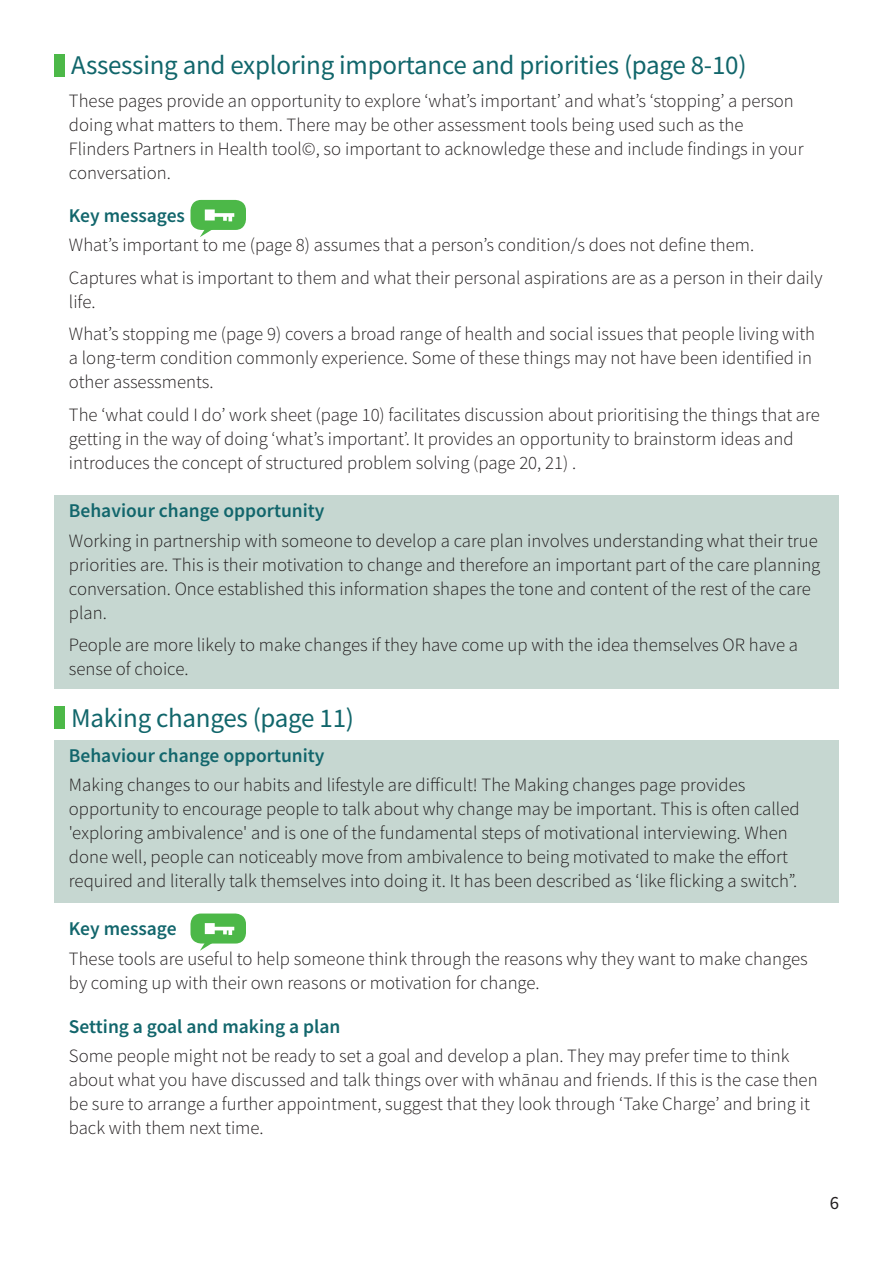
<style>
.page{position:relative;width:893px;height:1263px;background:#fff}
.page>*{position:absolute;margin:0;border:0;box-sizing:border-box;transform-origin:0 0}
.Heading_2_Indent{font:27px "Source Sans Pro";letter-spacing:-.01em;color:#11666b}
.Heading_3{font:600 19.5px "Source Sans Pro";color:#12666c}
.Body{font:300 18.75px/24px "Source Sans Pro";color:#231f20}
.t1{font:18.75px "Source Sans Pro";color:#231f20}
</style>
<div class="page">
<div style="left:54px;top:740px;width:785px;height:162px;background:#c6d7d1"></div>
<div style="left:54px;top:495px;width:785px;height:193px;background:#c6d7d1"></div>
<div style="left:54px;top:707px;width:11px;height:22px;background:#4cb848"></div>
<div style="left:54px;top:54px;width:11px;height:22px;background:#4cb848"></div>
<div style="left:190px;top:200px;width:56px;height:30px;background:#4cb848;border-radius:11px"></div>
<svg style="left:200px;top:209px;width:34px;height:28px"></svg>
<div style="left:190px;top:913px;width:56px;height:30px;background:#4cb848;border-radius:11px"></div>
<svg style="left:200px;top:923px;width:34px;height:28px"></svg>
<p class="Heading_2_Indent" style="left:71px;top:48px;width:677px">Assessing and exploring importance and priorities (page 8-10)</p>
<p class="Body" style="left:69px;top:89px;width:736px">These pages provide an opportunity to explore ‘what’s important’ and what’s ‘stopping’ a person doing what matters to them. There may be other assessment tools being used such as the Flinders Partners in Health tool©, so important to acknowledge these and include findings in your conversation.</p>
<p class="Heading_3" style="left:69px;top:203px;width:118px">Key messages</p>
<p class="Body" style="left:69px;top:233px;width:687px">What’s important to me (page 8) assumes that a person’s condition/s does not define them.</p>
<p class="Body" style="left:69px;top:266px;width:755px">Captures what is important to them and what their personal aspirations are as a person in their daily life.</p>
<p class="Body" style="left:69px;top:322px;width:748px">What’s stopping me (page 9) covers a broad range of health and social issues that people living with a long-term condition commonly experience. Some of these things may not have been identified in other assessments.</p>
<p class="Body" style="left:69px;top:403px;width:752px">The ‘what could I do’ work sheet (page 10) facilitates discussion about prioritising the things that are getting in the way of doing ‘what’s important’. It provides an opportunity to brainstorm ideas and introduces the concept of structured problem solving (page 20, 21) .</p>
<p class="Heading_3" style="left:69px;top:498px;width:257px">Behaviour change opportunity</p>
<p class="Body" style="left:69px;top:528px;width:753px">Working in partnership with someone to develop a care plan involves understanding what their true priorities are. This is their motivation to change and therefore an important part of the care planning conversation. Once established this information shapes the tone and content of the rest of the care plan.</p>
<p class="Body" style="left:69px;top:633px;width:731px">People are more likely to make changes if they have come up with the idea themselves OR have a sense of choice.</p>
<p class="Heading_2_Indent" style="left:71px;top:701px;width:284px">Making changes (page 11)</p>
<p class="Heading_3" style="left:69px;top:742px;width:257px">Behaviour change opportunity</p>
<p class="Body" style="left:69px;top:773px;width:732px">Making changes to our habits and lifestyle are difficult! The Making changes page provides opportunity to encourage people to talk about why change may be important. This is often called 'exploring ambivalence' and is one of the fundamental steps of motivational interviewing. When done well, people can noticeably move from ambivalence to being motivated to make the effort required and literally talk themselves into doing it. It has been described as ‘like flicking a switch”.</p>
<p class="Heading_3" style="left:69px;top:916px;width:109px">Key message</p>
<p class="Body" style="left:69px;top:947px;width:740px">These tools are useful to help someone think through the reasons why they want to make changes by coming up with their own reasons or motivation for change.</p>
<p class="Heading_3" style="left:69px;top:1013px;width:273px">Setting a goal and making a plan</p>
<p class="Body" style="left:69px;top:1044px;width:750px">Some people might not be ready to set a goal and develop a plan. They may prefer time to think about what you have discussed and talk things over with whānau and friends. If this is the case then be sure to arrange a further appointment, suggest that they look through ‘Take Charge’ and bring it back with them next time.</p>
<p class="t1" style="left:830px;top:1191px;width:11px">6</p>
</div>
